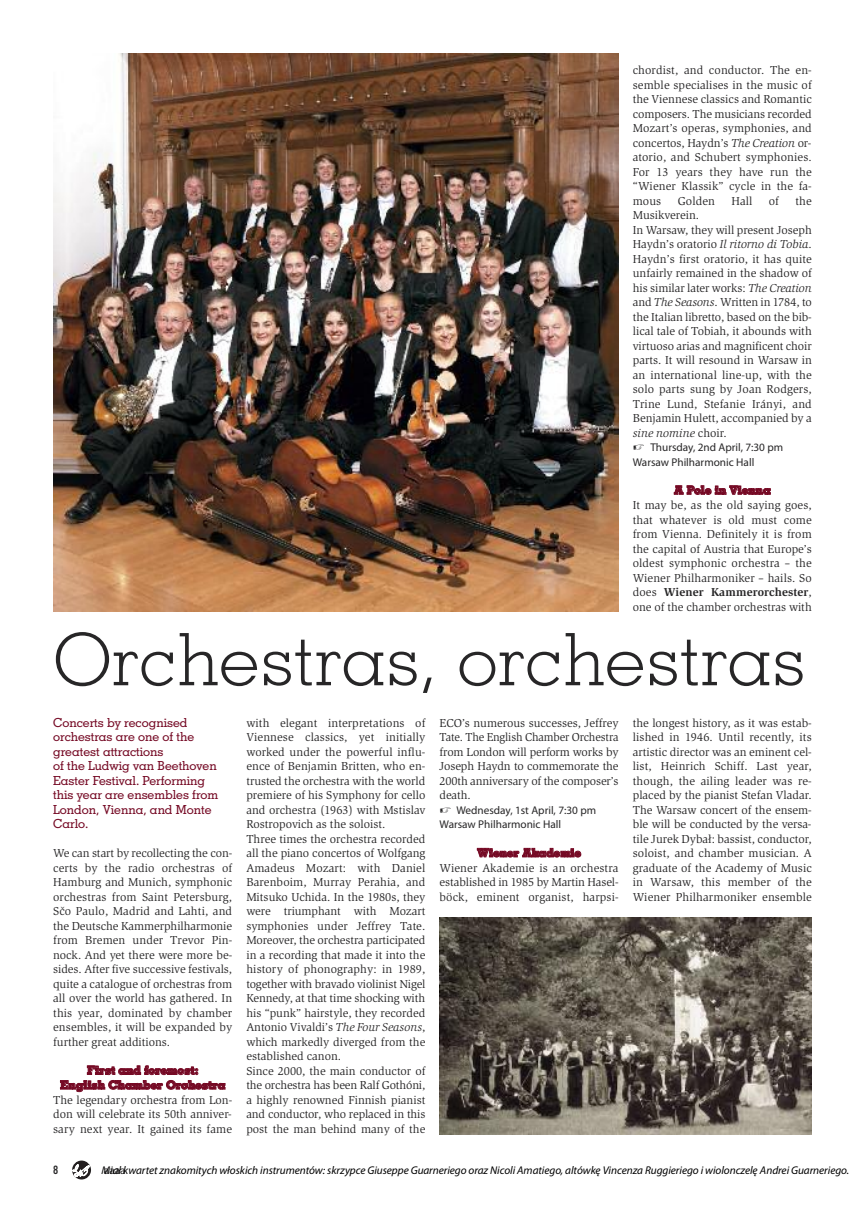
<style>
.page{position:relative;width:865px;height:1205px;background:#fff}
.page>*{position:absolute;margin:0;border:0;box-sizing:border-box;transform-origin:0 0}
.t1{font:72.5px "Geo Slab 703 Lt EU";color:#272627}
.t2{font:12.5px/14.5px "Geo Slab 703 Md EU";color:#750924}
.t3{font:12.5px "Alternate Got No 3 DOT";color:#272627}
.t4{font:11.88px/14.5px "Slimbach Itc TCE";color:#272627;text-align:justify}
.t5{font:11.88px/14.8px "Geo Slab 703 X Bd EU";color:#750924;text-align:center}
.t6{font:italic 11.25px "Myriad Pro";letter-spacing:-.005em;color:#000}
.t7{font:11.25px/14.5px "Myriad Pro";color:#272627}
.s1{font-style:italic}
.s2{font-family:"FF Dingbests";font-size:11.88px}
.s3{font-weight:700}
.s4{font-style:normal;color:#272627}
</style>
<div class="page">
<svg style="left:72px;top:1160px;width:19px;height:19px"></svg>
<svg style="left:72px;top:1160px;width:17px;height:19px"></svg>
<img style="left:53px;top:53px;width:565px;height:558px">
<img style="left:439px;top:917px;width:372px;height:217px">
<p class="t4" style="left:632px;top:63px;width:180px">chordist, and conductor. The en&shy;semble specialises in the music of the Viennese classics and Romantic composers. The musicians recorded Mozart’s operas, symphonies, and concertos, Haydn’s <span class="s1">The Creation</span> or&shy;atorio, and Schubert symphonies.<br>For 13 years they have run the “Wiener Klassik” cycle in the fa&shy;mous</p>
<p class="t4" style="left:677px;top:193px;width:39px">Golden</p>
<p class="t4" style="left:731px;top:193px;width:23px">Hall</p>
<p class="t4" style="left:768px;top:193px;width:12px">of</p>
<p class="t4" style="left:795px;top:193px;width:18px">the</p>
<p class="t4" style="left:632px;top:208px;width:180px;text-align:left">Musikverein.<br>In Warsaw, they will present Joseph Haydn’s oratorio <span class="s1">Il ritorno di Tobia</span>.<br>Haydn’s first oratorio, it has quite unfairly remained in the shadow of his similar later works: <span class="s1">The Creation </span>and <span class="s1">The Seasons</span>. Written in 1784, to the Italian libretto, based on the bib&shy;lical tale of Tobiah, it abounds with virtuoso arias and magnificent choir parts. It will resound in Warsaw in an international line-up, with the solo parts sung by Joan Rodgers, Trine Lund, Stefanie Irányi, and Benjamin Hulett, accompanied by a <span class="s1">sine nomine</span> choir.</p>
<p class="t7" style="left:632px;top:441px;width:152px"><span class="s2">[</span> Thursday, 2nd April, 7:30 pm<br>Warsaw Philharmonic Hall</p>
<p class="t5" style="left:674px;top:483px;width:98px">A Pole in Vienna</p>
<p class="t4" style="left:632px;top:498px;width:180px">It may be, as the old saying goes, that whatever is old must come from Vienna. Definitely it is from the capital of Austria that Europe’s oldest symphonic orchestra – the Wiener Philharmoniker – hails. So does <span class="s3">Wiener Kammerorchester</span>, one of the chamber orchestras with</p>
<h1 class="t1" style="left:53px;top:615px;width:754px">Orchestras, orchestras</h1>
<p class="t2" style="left:53px;top:715px;width:167px">Concerts by recognised orchestras are one of the greatest attractions<br>of the Ludwig van Beethoven<br>Easter Festival. Performing this year are ensembles from<br>London, Vienna, and Monte<br>Carlo.</p>
<p class="t4" style="left:53px;top:846px;width:180px">We can start by recollecting the con&shy;certs by the radio orchestras of Hamburg and Munich, symphonic orchestras from Saint Petersburg, Sčo Paulo, Madrid and Lahti, and the Deutsche Kammerphilharmonie from Bremen under Trevor Pin&shy;nock. And yet there were more be&shy;sides. After five successive festivals, quite a catalogue of orchestras from all over the world has gathered. In this year, dominated by chamber ensembles, it will be expanded by further great additions.</p>
<p class="t5" style="left:60px;top:1063px;width:167px">First and foremost:<br>English Chamber Orchestra</p>
<p class="t4" style="left:53px;top:1092px;width:180px">The legendary orchestra from Lon&shy;don will celebrate its 50th anniver&shy;sary next year. It gained its fame</p>
<p class="t4" style="left:246px;top:715px;width:180px;text-align:left">with elegant interpretations of Viennese classics, yet initially worked under the powerful influ&shy;ence of Benjamin Britten, who en&shy;trusted the orchestra with the world premiere of his Symphony for cello and orchestra (1963) with Mstislav Rostropovich as the soloist.<br>Three times the orchestra recorded all the piano concertos of Wolfgang Amadeus Mozart: with Daniel Barenboim, Murray Perahia, and Mitsuko Uchida. In the 1980s, they were triumphant with Mozart symphonies under Jeffrey Tate.<br>Moreover, the orchestra participated in a recording that made it into the history of phonography: in 1989, together with bravado violinist Nigel Kennedy, at that time shocking with his “punk” hairstyle, they recorded Antonio Vivaldi’s <span class="s1">The Four Seasons</span>, which markedly diverged from the established canon.<br>Since 2000, the main conductor of the orchestra has been Ralf Gothóni, a highly renowned Finnish pianist and conductor, who replaced in this post the man behind many of the</p>
<p class="t4" style="left:439px;top:715px;width:180px">ECO’s numerous successes, Jeffrey Tate. The English Chamber Orchestra from London will perform works by Joseph Haydn to commemorate the 200th anniversary of the composer’s death.</p>
<p class="t7" style="left:439px;top:803px;width:158px"><span class="s2">[</span> Wednesday, 1st April, 7:30 pm<br>Warsaw Philharmonic Hall</p>
<p class="t5" style="left:477px;top:845px;width:105px">Wiener Akademie</p>
<p class="t4" style="left:439px;top:860px;width:180px">Wiener Akademie is an orchestra established in 1985 by Martin Hasel&shy;böck, eminent organist, harpsi-</p>
<p class="t4" style="left:632px;top:715px;width:180px">the longest history, as it was estab&shy;lished in 1946. Until recently, its artistic director was an eminent cel&shy;list, Heinrich Schiff. Last year, though, the ailing leader was re&shy;placed by the pianist Stefan Vladar.<br>The Warsaw concert of the ensem&shy;ble will be conducted by the versa&shy;tile Jurek Dybał: bassist, conductor, soloist, and chamber musician. A graduate of the Academy of Music in Warsaw, this member of the Wiener Philharmoniker ensemble</p>
<p class="t3" style="left:53px;top:1162px;width:7px">8</p>
<p class="t6" style="left:101px;top:1166px;width:749px">M<span class="s4">aa</span>ia<span class="s4">a</span>ł<span class="s4">a</span>kwartet znakomitych włoskich instrumentów: skrzypce Giuseppe Guarneriego oraz Nicoli Amatiego, altówkę Vincenza Ruggieriego i wiolonczelę Andrei Guarneriego.</p>
</div>
